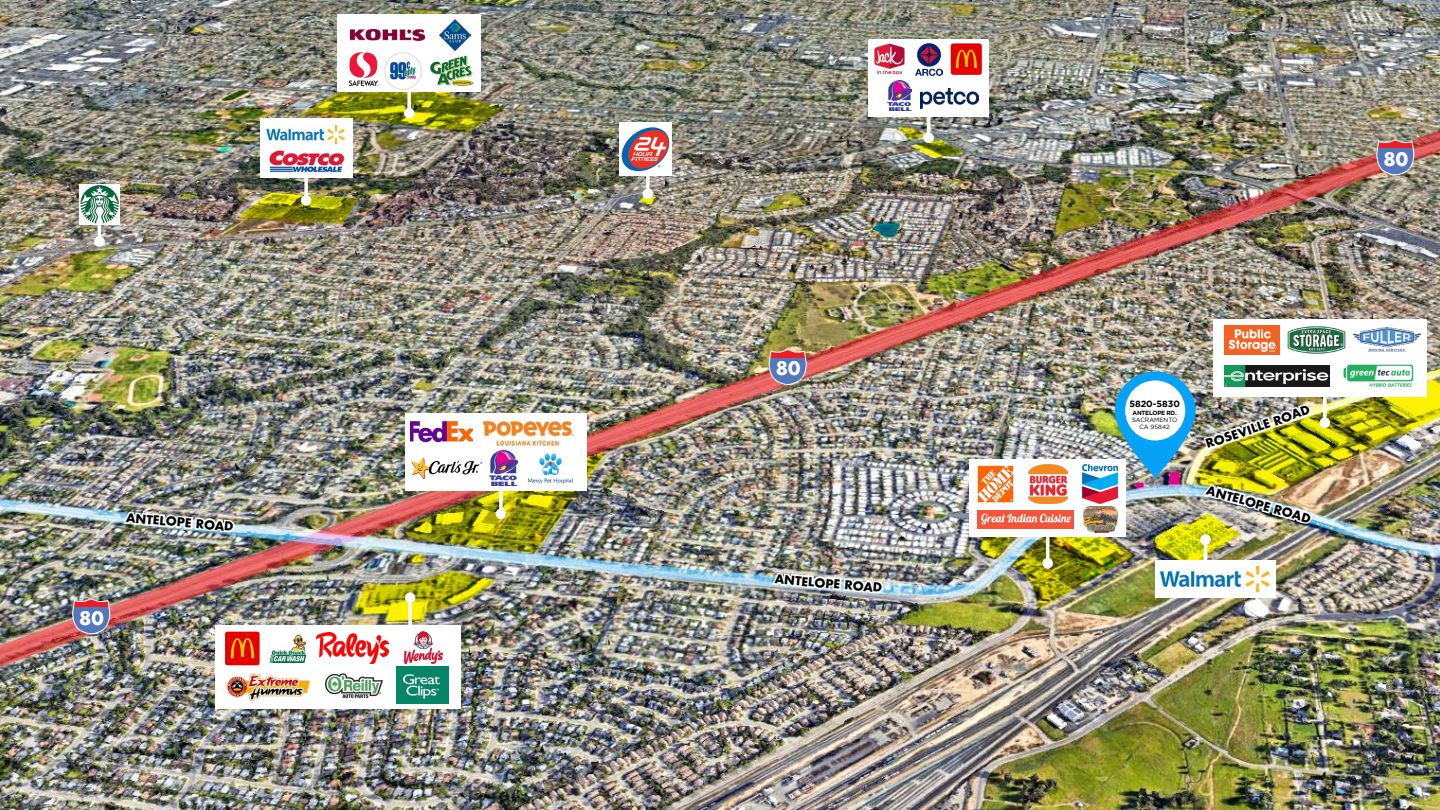
<style>
.page{position:relative;width:1440px;height:810px;background:#fff}
.page>*{position:absolute;margin:0;border:0;box-sizing:border-box;transform-origin:0 0}
.t1{font:700 18.15px "Futura";color:#fff}
.t2{font:700 12px "Futura";color:#000}
.t3{font:700 9px "Gotham";color:#000}
.t4{font:6.15px/7.4px "Gotham";color:#000;text-align:center}
.t5{font:700 6px "Gotham";letter-spacing:-.04em;color:#000}
</style>
<div class="page">
<img style="left:0;top:0;width:1439px;height:810px">
<img style="left:1114px;top:371px;width:81px;height:107px;border-radius:40px">
<div style="left:1125px;top:380px;width:60px;height:60px;background:#fff;border-radius:50%"></div>
<svg style="left:1203px;top:545px;width:4px;height:16px"></svg>
<div style="left:1200px;top:534px;width:10px;height:11px;background:#fff;border-radius:50%"></div>
<svg style="left:1045px;top:537px;width:4px;height:21px"></svg>
<div style="left:1042px;top:558px;width:10px;height:11px;background:#fff;border-radius:50%"></div>
<svg style="left:1322px;top:396px;width:4px;height:21px"></svg>
<div style="left:1319px;top:417px;width:10px;height:11px;background:#fff;border-radius:50%"></div>
<svg style="left:304px;top:178px;width:4px;height:17px"></svg>
<div style="left:301px;top:195px;width:10px;height:11px;background:#fff;border-radius:50%"></div>
<svg style="left:407px;top:92px;width:4px;height:16px"></svg>
<div style="left:404px;top:108px;width:10px;height:10px;background:#fff;border-radius:50%"></div>
<hr style="left:646px;top:165px;width:3px;height:32px;background:#fff">
<div style="left:642px;top:189px;width:11px;height:10px;background:#fff;border-radius:50%"></div>
<svg style="left:926px;top:117px;width:4px;height:15px"></svg>
<div style="left:923px;top:132px;width:10px;height:11px;background:#fff;border-radius:50%"></div>
<hr style="left:98px;top:212px;width:3px;height:32px;background:#fff">
<div style="left:94px;top:236px;width:11px;height:11px;background:#fff;border-radius:50%"></div>
<svg style="left:408px;top:603px;width:4px;height:22px"></svg>
<div style="left:405px;top:592px;width:10px;height:11px;background:#fff;border-radius:50%"></div>
<hr style="left:499px;top:485px;width:3px;height:32px;background:#fff">
<div style="left:495px;top:509px;width:11px;height:10px;background:#fff;border-radius:50%"></div>
<div style="left:1155px;top:561px;width:120px;height:37px;background:#fff"></div>
<img style="left:1159px;top:563px;width:112px;height:30px">
<svg style="left:769px;top:349px;width:37px;height:36px"></svg>
<svg style="left:1376px;top:140px;width:38px;height:35px"></svg>
<svg style="left:72px;top:599px;width:38px;height:35px"></svg>
<img style="left:769px;top:568px;width:116px;height:27px">
<img style="left:1200px;top:480px;width:114px;height:46px">
<img style="left:121px;top:507px;width:116px;height:27px">
<img style="left:1201px;top:402px;width:112px;height:50px">
<div style="left:260px;top:118px;width:92px;height:60px;background:#fff"></div>
<img style="left:266px;top:124px;width:80px;height:49px">
<img style="left:79px;top:184px;width:40px;height:40px">
<div style="left:215px;top:625px;width:245px;height:84px;background:#fff"></div>
<img style="left:225px;top:631px;width:35px;height:34px">
<img style="left:269px;top:634px;width:38px;height:30px">
<img style="left:317px;top:633px;width:71px;height:30px">
<img style="left:226px;top:674px;width:84px;height:28px">
<img style="left:325px;top:673px;width:58px;height:26px">
<img style="left:399px;top:631px;width:47px;height:36px">
<img style="left:397px;top:667px;width:52px;height:37px">
<div style="left:405px;top:414px;width:181px;height:77px;background:#fff"></div>
<img style="left:410px;top:420px;width:62px;height:23px">
<img style="left:482px;top:420px;width:93px;height:28px">
<img style="left:489px;top:450px;width:29px;height:35px">
<img style="left:411px;top:457px;width:71px;height:22px">
<img style="left:527px;top:453px;width:46px;height:31px">
<img style="left:619px;top:123px;width:52px;height:52px">
<div style="left:868px;top:39px;width:120px;height:78px;background:#fff"></div>
<img style="left:950px;top:43px;width:32px;height:31px">
<img style="left:887px;top:81px;width:24px;height:29px">
<img style="left:874px;top:43px;width:31px;height:32px">
<img style="left:920px;top:88px;width:58px;height:20px">
<img style="left:915px;top:43px;width:27px;height:33px">
<div style="left:337px;top:15px;width:144px;height:77px;background:#fff"></div>
<img style="left:349px;top:28px;width:77px;height:14px">
<img style="left:439px;top:20px;width:31px;height:31px">
<img style="left:430px;top:56px;width:43px;height:30px">
<img style="left:385px;top:52px;width:37px;height:37px">
<img style="left:348px;top:52px;width:31px;height:35px">
<div style="left:969px;top:460px;width:156px;height:77px;background:#fff"></div>
<img style="left:977px;top:466px;width:36px;height:36px">
<img style="left:1028px;top:464px;width:39px;height:39px">
<img style="left:1082px;top:465px;width:35px;height:39px">
<img style="left:977px;top:510px;width:96px;height:19px">
<img style="left:1083px;top:507px;width:34px;height:25px">
<div style="left:1212px;top:319px;width:213px;height:77px;background:#fff"></div>
<img style="left:1224px;top:365px;width:104px;height:21px">
<img style="left:1287px;top:326px;width:59px;height:28px">
<img style="left:1343px;top:364px;width:71px;height:23px">
<img style="left:1353px;top:328px;width:67px;height:24px">
<img style="left:1224px;top:326px;width:55px;height:29px">
<p class="t2" style="left:127px;top:509px;width:109px;rotate:5deg">ANTELOPE ROAD</p>
<h1 class="t1" style="left:79px;top:605px;width:26px">80</h1>
<h1 class="t1" style="left:775px;top:355px;width:26px">80</h1>
<p class="t2" style="left:775px;top:570px;width:109px;rotate:5deg">ANTELOPE ROAD</p>
<h1 class="t1" style="left:1383px;top:146px;width:26px">80</h1>
<p class="t3" style="left:1129px;top:399px;width:52px">5820-5830</p>
<p class="t5" style="left:1132px;top:409px;width:46px">ANTELOPE RD.</p>
<p class="t4" style="left:1132px;top:416px;width:47px">SACRAMENTO<br>CA 95842</p>
<p class="t2" style="left:1203px;top:436px;width:111px;rotate:-19deg">ROSEVILLE ROAD</p>
<p class="t2" style="left:1209px;top:481px;width:109px;rotate:16deg">ANTELOPE ROAD</p>
</div>
